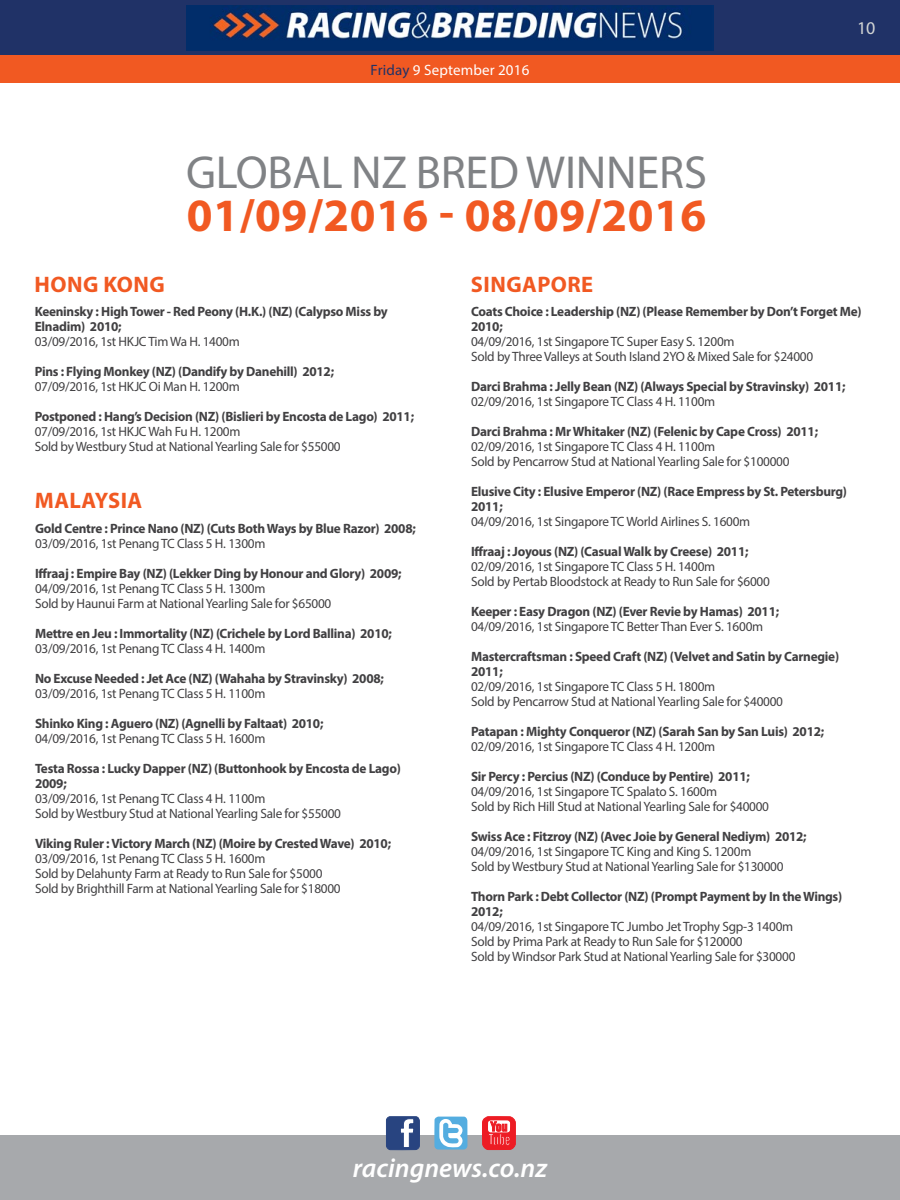
<style>
.page{position:relative;width:900px;height:1200px;background:#fff}
.page>*{position:absolute;margin:0;border:0;box-sizing:border-box;transform-origin:0 0}
.t1{font:700 46.5px "Myriad Pro";letter-spacing:.01em;color:#f15922}
.t2{font:46.5px "Myriad Pro";letter-spacing:-.005em;color:#808285}
.t3{font:italic 600 27px "Myriad Pro";color:#fff}
.t4{font:700 22.5px "Myriad Pro";letter-spacing:.02em;color:#f15922}
.t5{font:18px "Myriad Pro";color:#d1d4d4}
.t6{font:15px "Myriad Pro";letter-spacing:.01em;color:#fff}
.t7{font:13.5px/15px "Myriad Pro";letter-spacing:-.02em;color:#414042}
.t8{font:700 13.5px/15px "Myriad Pro";letter-spacing:-.02em;color:#414042}
.s1{color:#203267}
</style>
<div class="page">
<div style="left:0;top:1136px;width:900px;height:64px;background:#a7a9ac"></div>
<svg style="left:386px;top:1117px;width:34px;height:33px"></svg>
<svg style="left:434px;top:1117px;width:33px;height:33px"></svg>
<svg style="left:482px;top:1116px;width:34px;height:34px"></svg>
<div style="left:0;top:0;width:900px;height:64px;background:#203267"></div>
<div style="left:0;top:56px;width:900px;height:27px;background:#f15922"></div>
<img style="left:187px;top:5px;width:526px;height:46px">
<p class="t6" style="left:371px;top:61px;width:160px"><span class="s1">Friday</span> 9 September 2016</p>
<h3 class="t4" style="left:35px;top:269px;width:115px">hong kong</h3>
<h1 class="t2" style="left:186px;top:144px;width:496px">Global NZ Bred Winners</h1>
<h1 class="t1" style="left:187px;top:185px;width:521px">01/09/2016 - 08/09/2016</h1>
<h3 class="t4" style="left:471px;top:269px;width:122px">SINGAPORE</h3>
<h3 class="t5" style="left:857px;top:17px;width:20px">10</h3>
<p class="t8" style="left:35px;top:304px;width:355px">Keeninsky : High Tower - Red Peony (H.K.) (NZ) (Calypso Miss by<br>Elnadim) 2010;</p>
<p class="t7" style="left:35px;top:334px;width:207px">03/09/2016, 1st HKJC Tim Wa H. 1400m</p>
<p class="t8" style="left:35px;top:364px;width:301px">Pins : Flying Monkey (NZ) (Dandify by Danehill) 2012;</p>
<p class="t7" style="left:35px;top:379px;width:207px">07/09/2016, 1st HKJC Oi Man H. 1200m</p>
<p class="t8" style="left:35px;top:409px;width:381px">Postponed : Hang’s Decision (NZ) (Bislieri by Encosta de Lago) 2011;</p>
<p class="t7" style="left:35px;top:424px;width:308px">07/09/2016, 1st HKJC Wah Fu H. 1200m<br>Sold by Westbury Stud at National Yearling Sale for $55000</p>
<h3 class="t4" style="left:35px;top:486px;width:97px">MALAYSIA</h3>
<p class="t8" style="left:35px;top:521px;width:382px">Gold Centre : Prince Nano (NZ) (Cuts Both Ways by Blue Razor) 2008;</p>
<p class="t7" style="left:35px;top:536px;width:232px">03/09/2016, 1st Penang TC Class 5 H. 1300m</p>
<p class="t8" style="left:35px;top:566px;width:368px">Iffraaj : Empire Bay (NZ) (Lekker Ding by Honour and Glory) 2009;</p>
<p class="t7" style="left:35px;top:581px;width:298px">04/09/2016, 1st Penang TC Class 5 H. 1300m<br>Sold by Haunui Farm at National Yearling Sale for $65000</p>
<p class="t8" style="left:35px;top:626px;width:358px">Mettre en Jeu : Immortality (NZ) (Crichele by Lord Ballina) 2010;</p>
<p class="t7" style="left:35px;top:641px;width:232px">03/09/2016, 1st Penang TC Class 4 H. 1400m</p>
<p class="t8" style="left:35px;top:671px;width:350px">No Excuse Needed : Jet Ace (NZ) (Wahaha by Stravinsky) 2008;</p>
<p class="t7" style="left:35px;top:686px;width:232px">03/09/2016, 1st Penang TC Class 5 H. 1100m</p>
<p class="t8" style="left:35px;top:716px;width:290px">Shinko King : Aguero (NZ) (Agnelli by Faltaat) 2010;</p>
<p class="t7" style="left:35px;top:731px;width:232px">04/09/2016, 1st Penang TC Class 5 H. 1600m</p>
<p class="t8" style="left:35px;top:761px;width:367px">Testa Rossa : Lucky Dapper (NZ) (Buttonhook by Encosta de Lago)<br>2009;</p>
<p class="t7" style="left:35px;top:791px;width:308px">03/09/2016, 1st Penang TC Class 4 H. 1100m<br>Sold by Westbury Stud at National Yearling Sale for $55000</p>
<p class="t8" style="left:35px;top:836px;width:358px">Viking Ruler : Victory March (NZ) (Moire by Crested Wave) 2010;</p>
<p class="t7" style="left:35px;top:851px;width:307px">03/09/2016, 1st Penang TC Class 5 H. 1600m<br>Sold by Delahunty Farm at Ready to Run Sale for $5000<br>Sold by Brighthill Farm at National Yearling Sale for $18000</p>
<p class="t8" style="left:471px;top:304px;width:392px">Coats Choice : Leadership (NZ) (Please Remember by Don’t Forget Me)<br>2010;</p>
<p class="t7" style="left:471px;top:334px;width:344px">04/09/2016, 1st Singapore TC Super Easy S. 1200m<br>Sold by Three Valleys at South Island 2YO &amp; Mixed Sale for $24000</p>
<p class="t8" style="left:471px;top:379px;width:376px">Darci Brahma : Jelly Bean (NZ) (Always Special by Stravinsky) 2011;</p>
<p class="t7" style="left:471px;top:394px;width:246px">02/09/2016, 1st Singapore TC Class 4 H. 1100m</p>
<p class="t8" style="left:471px;top:424px;width:349px">Darci Brahma : Mr Whitaker (NZ) (Felenic by Cape Cross) 2011;</p>
<p class="t7" style="left:471px;top:439px;width:320px">02/09/2016, 1st Singapore TC Class 4 H. 1100m<br>Sold by Pencarrow Stud at National Yearling Sale for $100000</p>
<p class="t8" style="left:471px;top:484px;width:377px">Elusive City : Elusive Emperor (NZ) (Race Empress by St. Petersburg)<br>2011;</p>
<p class="t7" style="left:471px;top:514px;width:281px">04/09/2016, 1st Singapore TC World Airlines S. 1600m</p>
<p class="t8" style="left:471px;top:544px;width:279px">Iffraaj : Joyous (NZ) (Casual Walk by Creese) 2011;</p>
<p class="t7" style="left:471px;top:559px;width:300px">02/09/2016, 1st Singapore TC Class 5 H. 1400m<br>Sold by Pertab Bloodstock at Ready to Run Sale for $6000</p>
<p class="t8" style="left:471px;top:604px;width:310px">Keeper : Easy Dragon (NZ) (Ever Revie by Hamas) 2011;</p>
<p class="t7" style="left:471px;top:619px;width:294px">04/09/2016, 1st Singapore TC Better Than Ever S. 1600m</p>
<p class="t8" style="left:471px;top:649px;width:370px">Mastercraftsman : Speed Craft (NZ) (Velvet and Satin by Carnegie)<br>2011;</p>
<p class="t7" style="left:471px;top:679px;width:313px">02/09/2016, 1st Singapore TC Class 5 H. 1800m<br>Sold by Pencarrow Stud at National Yearling Sale for $40000</p>
<p class="t8" style="left:471px;top:724px;width:355px">Patapan : Mighty Conqueror (NZ) (Sarah San by San Luis) 2012;</p>
<p class="t7" style="left:471px;top:739px;width:246px">02/09/2016, 1st Singapore TC Class 4 H. 1200m</p>
<p class="t8" style="left:471px;top:769px;width:280px">Sir Percy : Percius (NZ) (Conduce by Pentire) 2011;</p>
<p class="t7" style="left:471px;top:784px;width:300px">04/09/2016, 1st Singapore TC Spalato S. 1600m<br>Sold by Rich H ill Stud at National Yearling Sale for $40000</p>
<p class="t8" style="left:471px;top:829px;width:337px">Swiss Ace : Fitzroy (NZ) (Avec Joie by General Nediym) 2012;</p>
<p class="t7" style="left:471px;top:844px;width:314px">04/09/2016, 1st Singapore TC King and King S. 1200m<br>Sold by Westbury Stud at National Yearling Sale for $130000</p>
<p class="t8" style="left:471px;top:889px;width:373px">Thorn Park : Debt Collector (NZ) (Prompt Payment by In the Wings)<br>2012;</p>
<p class="t7" style="left:471px;top:919px;width:326px">04/09/2016, 1st Singapore TC Jumbo Jet Trophy Sgp-3 1400m<br>Sold by Prima Park at Ready to Run Sale for $120000<br>Sold by Windsor Park Stud at National Yearling Sale for $30000</p>
<h2 class="t3" style="left:353px;top:1150px;width:196px">racingnews.co.nz</h2>
</div>
